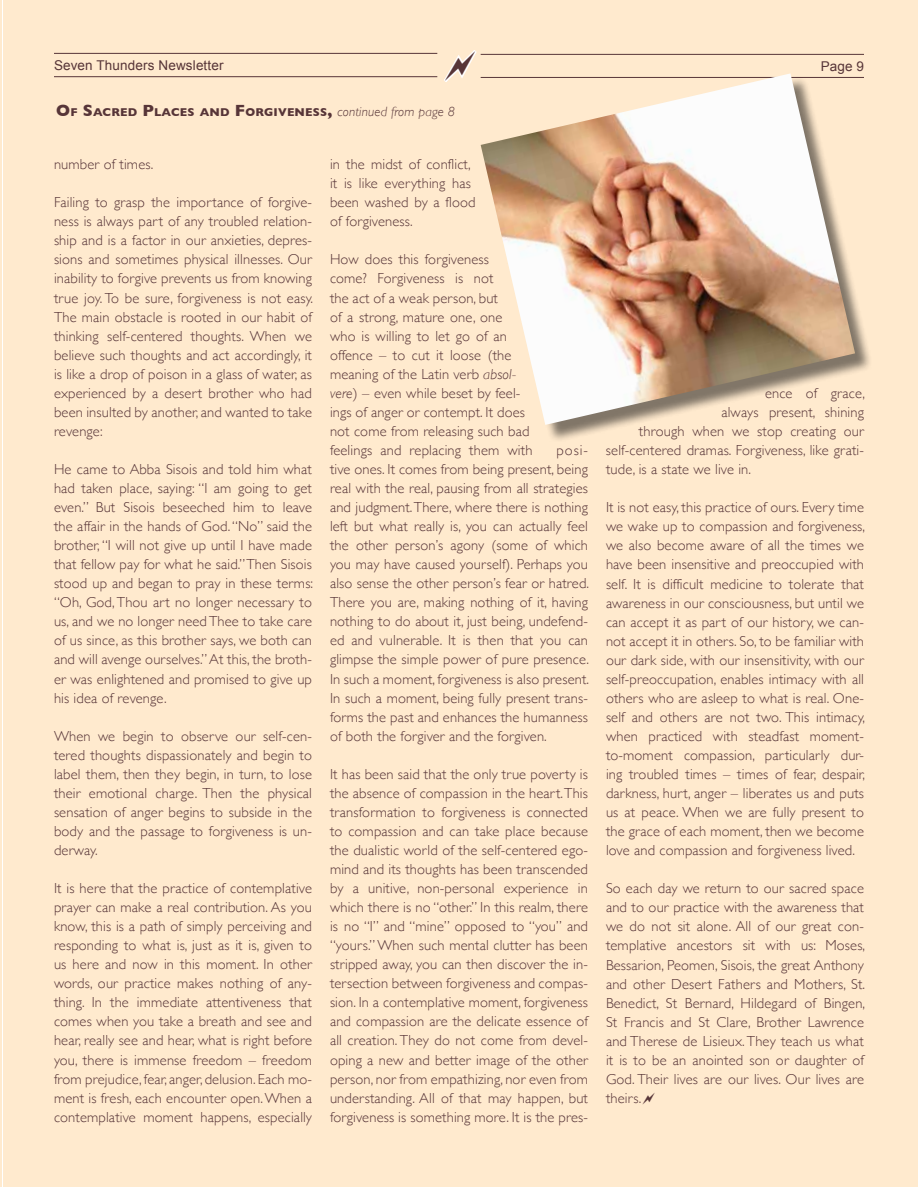
<style>
.page{position:relative;width:918px;height:1188px;background:#fff}
.page>*{position:absolute;margin:0;border:0;box-sizing:border-box;transform-origin:0 0}
.t1{font:300 14.55px/19px "Gill Sans";letter-spacing:.01em;color:#573538;text-align:justify}
.t2{font:13.5px "Arial";letter-spacing:.01em;color:#573538}
.t3{font:700 11.55px "Gill Sans";letter-spacing:.015em;color:#573538}
.s1{font-size:16.5px}
.s2{font-weight:300;font-style:italic;font-size:13.5px}
.s3{font-style:italic}
</style>
<div class="page">
<hr style="left:0;top:1px;width:1px;height:1186px;background:#ffeace">
<div style="left:3px;top:1px;width:915px;height:1186px;background:#ffeace"></div>
<hr style="left:54px;top:53px;width:383px;height:1px;background:#573538">
<hr style="left:54px;top:76px;width:383px;height:1px;background:#573538">
<hr style="left:481px;top:54px;width:383px;height:1px;background:#573538">
<div style="left:483px;top:76px;width:390px;height:367px;background:#000;opacity:.5"></div>
<img style="left:481px;top:73px;width:374px;height:352px">
<svg style="left:432px;top:50px;width:56px;height:48px"></svg>
<p class="t2" style="left:54px;top:58px;width:171px">Seven Thunders Newsletter</p>
<p class="t3" style="left:56px;top:106px;width:400px"><span class="s1">O</span>F <span class="s1">S</span>ACRED <span class="s1">P</span>LACES AND <span class="s1">F</span>ORGIVENESS<span class="s1">,</span> <span class="s2">continued from page 8</span></p>
<p class="t1" style="left:330px;top:155px;width:147px;text-align:left">in the midst of conflict, it is like everything has been washed by a flood of forgiveness.</p>
<p class="t1" style="left:330px;top:250px;width:204px;text-align:left">How does this forgiveness<br>come? Forgiveness is not<br>the act of a weak person, but<br>of a strong, mature one, one<br>who is willing to let go of an offence – to cut it loose (the meaning of the Latin verb <span class="s3">absol&shy;vere</span>) – even while beset by feel&shy;ings of anger or contempt. It does not come from releasing such bad feelings and replacing them with</p>
<p class="t1" style="left:54px;top:155px;width:101px">number of times.</p>
<p class="t1" style="left:54px;top:193px;width:261px">Failing to grasp the importance of forgive&shy;ness is always part of any troubled relation&shy;ship and is a factor in our anxieties, depres&shy;sions and sometimes physical illnesses. Our inability to forgive prevents us from knowing true joy. To be sure, forgiveness is not easy.<br>The main obstacle is rooted in our habit of thinking self-centered thoughts. When we believe such thoughts and act accordingly, it is like a drop of poison in a glass of water, as experienced by a desert brother who had been insulted by another, and wanted to take revenge:</p>
<p class="t1" style="left:54px;top:460px;width:261px">He came to Abba Sisois and told him what had taken place, saying: “I am going to get even.” But Sisois beseeched him to leave the affair in the hands of God. “No” said the brother, “I will not give up until I have made that fellow pay for what he said.” Then Sisois stood up and began to pray in these terms: “Oh, God, Thou art no longer necessary to us, and we no longer need Thee to take care of us since, as this brother says, we both can and will avenge ourselves.” At this, the broth&shy;er was enlightened and promised to give up his idea of revenge.</p>
<p class="t1" style="left:54px;top:726px;width:260px">When we begin to observe our self-cen&shy;tered thoughts dispassionately and begin to label them, then they begin, in turn, to lose their emotional charge. Then the physical sensation of anger begins to subside in the body and the passage to forgiveness is un&shy;derway.</p>
<p class="t1" style="left:54px;top:879px;width:260px">It is here that the practice of contemplative prayer can make a real contribution. As you know, this is a path of simply perceiving and responding to what is, just as it is, given to us here and now in this moment. In other words, our practice makes nothing of any&shy;thing. In the immediate attentiveness that comes when you take a breath and see and hear, really see and hear, what is right before you, there is immense freedom – freedom from prejudice, fear, anger, delusion. Each mo&shy;ment is fresh, each encounter open. When a contemplative moment happens, especially</p>
<p class="t1" style="left:330px;top:441px;width:261px;text-indent:226px">posi&shy;tive ones. It comes from being present, being real with the real, pausing from all strategies and judgment. There, where there is nothing left but what really is, you can actually feel the other person’s agony (some of which you may have caused yourself). Perhaps you also sense the other person’s fear or hatred.<br>There you are, making nothing of it, having nothing to do about it, just being, undefend&shy;ed and vulnerable. It is then that you can glimpse the simple power of pure presence.<br>In such a moment, forgiveness is also present.<br>In such a moment, being fully present trans&shy;forms the past and enhances the humanness of both the forgiver and the forgiven.</p>
<p class="t1" style="left:330px;top:764px;width:260px">It has been said that the only true poverty is the absence of compassion in the heart. This transformation to forgiveness is connected to compassion and can take place because the dualistic world of the self-centered ego&shy;mind and its thoughts has been transcended by a unitive, non-personal experience in which there is no “other.” In this realm, there is no “I” and “mine” opposed to “you” and “yours.” When such mental clutter has been stripped away, you can then discover the in&shy;tersection between forgiveness and compas&shy;sion. In a contemplative moment, forgiveness and compassion are the delicate essence of all creation. They do not come from devel&shy;oping a new and better image of the other person, nor from empathizing, nor even from understanding. All of that may happen, but forgiveness is something more. It is the pres-</p>
<p class="t2" style="left:821px;top:58px;width:45px">Page 9</p>
<p class="t1" style="left:765px;top:384px;width:102px">ence of grace,</p>
<p class="t1" style="left:721px;top:403px;width:144px">always present, shining</p>
<p class="t1" style="left:639px;top:422px;width:226px">through when we stop creating our</p>
<p class="t1" style="left:606px;top:441px;width:260px">self-centered dramas. Forgiveness, like grati-</p>
<p class="t1" style="left:606px;top:460px;width:147px">tude, is a state we live in.</p>
<p class="t1" style="left:606px;top:498px;width:261px">It is not easy, this practice of ours. Every time we wake up to compassion and forgiveness, we also become aware of all the times we have been insensitive and preoccupied with self. It is difficult medicine to tolerate that awareness in our consciousness, but until we can accept it as part of our history, we can&shy;not accept it in others. So, to be familiar with our dark side, with our insensitivity, with our self-preoccupation, enables intimacy with all others who are asleep to what is real. One&shy;self and others are not two. This intimacy, when practiced with steadfast moment&shy;to-moment compassion, particularly dur&shy;ing troubled times – times of fear, despair, darkness, hurt, anger – liberates us and puts us at peace. When we are fully present to the grace of each moment, then we become love and compassion and forgiveness lived.</p>
<p class="t1" style="left:606px;top:879px;width:261px">So each day we return to our sacred space and to our practice with the awareness that we do not sit alone. All of our great con&shy;templative ancestors sit with us: Moses, Bessarion, Peomen, Sisois, the great Anthony and other Desert Fathers and Mothers, St.<br>Benedict, St Bernard, Hildegard of Bingen, St Francis and St Clare, Brother Lawrence and Therese de Lisieux. They teach us what it is to be an anointed son or daughter of God. Their lives are our lives. Our lives are theirs.</p>
</div>
